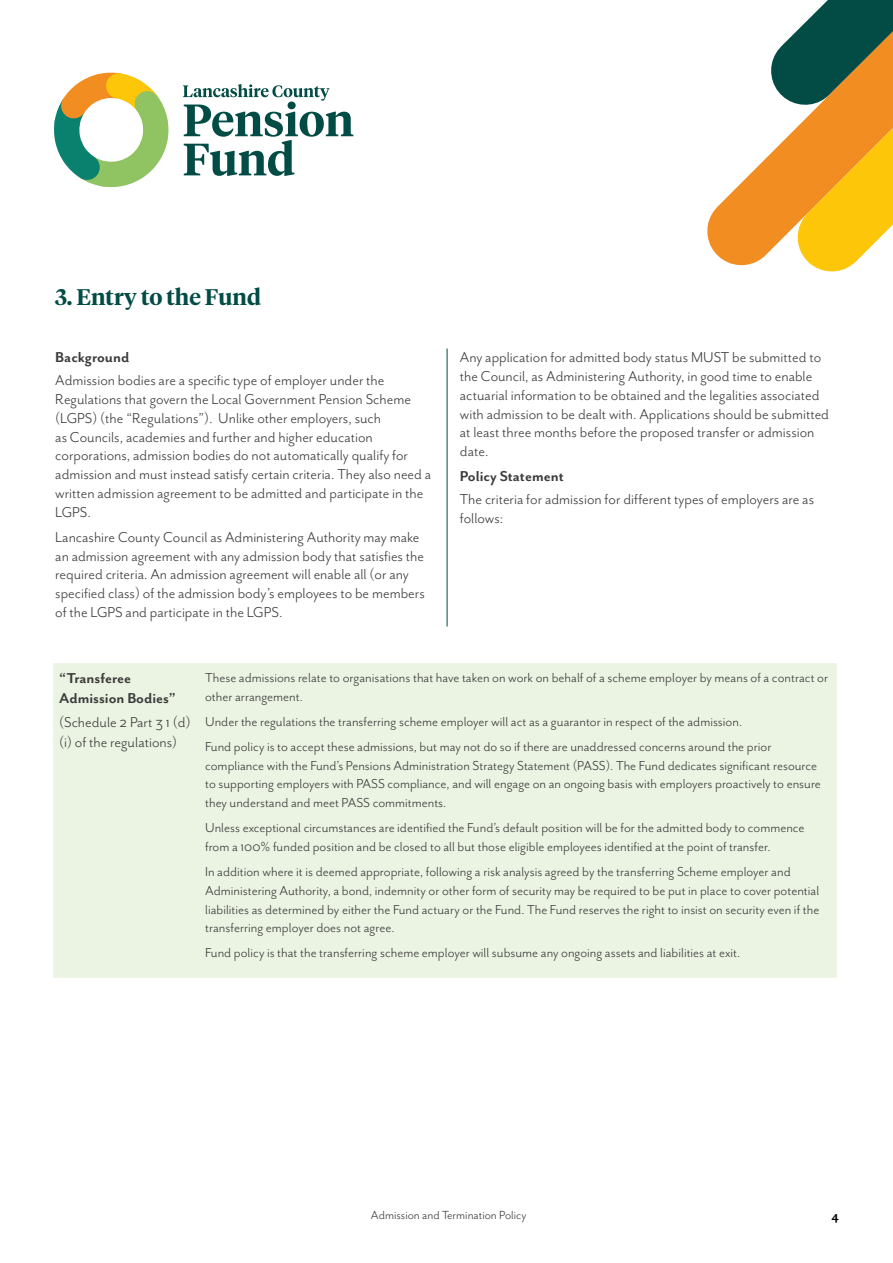
<style>
.page{position:relative;width:893px;height:1263px;background:#fff}
.page>*{position:absolute;margin:0;border:0;box-sizing:border-box;transform-origin:0 0}
.Body_Serif_Heading{font:600 22.5px "Tiempos Headline";color:#024c45}
.Body_Copy{font:16.5px/18.8px "Mr Eaves San OT";color:#3c3c3b}
.Body_Copy_List{font:16.5px/19.8px "Mr Eaves San OT";color:#3c3c3b}
.Body_Copy_List-2{font:700 16.5px/19.8px "Mr Eaves San OT";color:#3c3c3b}
.Bold_Body_Head{font:700 16.5px "Mr Eaves San OT";color:#3c3c3b}
._10pt_Table_Copy{font:15px/18.8px "Mr Eaves San OT";color:#3c3c3b}
.t1{font:13.5px "Mr Eaves San OT";color:#3c3c3b}
.t2{font:700 13.5px "Mr Eaves San OT";color:#000}
</style>
<div class="page">
<svg style="left:707px;top:0;width:186px;height:272px"></svg>
<svg style="left:183px;top:84px;width:170px;height:92px"></svg>
<svg style="left:54px;top:72px;width:115px;height:115px"></svg>
<div style="left:53px;top:663px;width:784px;height:315px;background:#ebf4e3"></div>
<hr style="left:447px;top:348px;width:1px;height:278px;background:#024c45">
<p class="Body_Serif_Heading" style="left:55px;top:281px;width:207px">3. Entry to the Fund</p>
<p class="Bold_Body_Head" style="left:55px;top:348px;width:76px">Background</p>
<p class="Body_Copy" style="left:55px;top:371px;width:377px">Admission bodies are a specific type of employer under the Regulations that govern the Local Government Pension Scheme (LGPS) (the “Regulations”). Unlike other employers, such<br>as Councils, academies and further and higher education corporations, admission bodies do not automatically qualify for admission and must instead satisfy certain criteria. They also need a written admission agreement to be admitted and participate in the LGPS.</p>
<p class="Body_Copy" style="left:55px;top:528px;width:371px">Lancashire County Council as Administering Authority may make an admission agreement with any admission body that satisfies the required criteria. An admission agreement will enable all (or any specified class) of the admission body’s employees to be members of the LGPS and participate in the LGPS.</p>
<p class="Body_Copy" style="left:460px;top:348px;width:371px">Any application for admitted body status MUST be submitted to the Council, as Administering Authority, in good time to enable actuarial information to be obtained and the legalities associated with admission to be dealt with. Applications should be submitted at least three months before the proposed transfer or admission date.</p>
<p class="Bold_Body_Head" style="left:460px;top:467px;width:105px">Policy Statement</p>
<p class="Body_Copy" style="left:460px;top:490px;width:356px">The criteria for admission for different types of employers are as follows:</p>
<p class="Body_Copy_List-2" style="left:59px;top:668px;width:118px">“Transferee<br>Admission Bodies”</p>
<p class="Body_Copy_List" style="left:59px;top:712px;width:133px">(Schedule 2 Part 3 1 (d) (i) of the regulations)</p>
<p class="_10pt_Table_Copy" style="left:205px;top:668px;width:624px">These admissions relate to organisations that have taken on work on behalf of a scheme employer by means of a contract or other arrangement.</p>
<p class="_10pt_Table_Copy" style="left:205px;top:712px;width:539px">Under the regulations the transferring scheme employer will act as a guarantor in respect of the admission.</p>
<p class="_10pt_Table_Copy" style="left:205px;top:737px;width:617px">Fund policy is to accept these admissions, but may not do so if there are unaddressed concerns around the prior compliance with the Fund’s Pensions Administration Strategy Statement (PASS). The Fund dedicates significant resource to supporting employers with PASS compliance, and will engage on an ongoing basis with employers proactively to ensure they understand and meet PASS commitments.</p>
<p class="_10pt_Table_Copy" style="left:205px;top:818px;width:601px">Unless exceptional circumstances are identified the Fund’s default position will be for the admitted body to commence from a 100% funded position and be closed to all but those eligible employees identified at the point of transfer.</p>
<p class="_10pt_Table_Copy" style="left:205px;top:862px;width:616px">In addition where it is deemed appropriate, following a risk analysis agreed by the transferring Scheme employer and Administering Authority, a bond, indemnity or other form of security may be required to be put in place to cover potential liabilities as determined by either the Fund actuary or the Fund. The Fund reserves the right to insist on security even if the transferring employer does not agree.</p>
<p class="_10pt_Table_Copy" style="left:205px;top:944px;width:537px">Fund policy is that the transferring scheme employer will subsume any ongoing assets and liabilities at exit.</p>
<p class="t1" style="left:371px;top:1207px;width:157px">Admission and Termination Policy</p>
<p class="t2" style="left:832px;top:1209px;width:9px">4</p>
</div>
